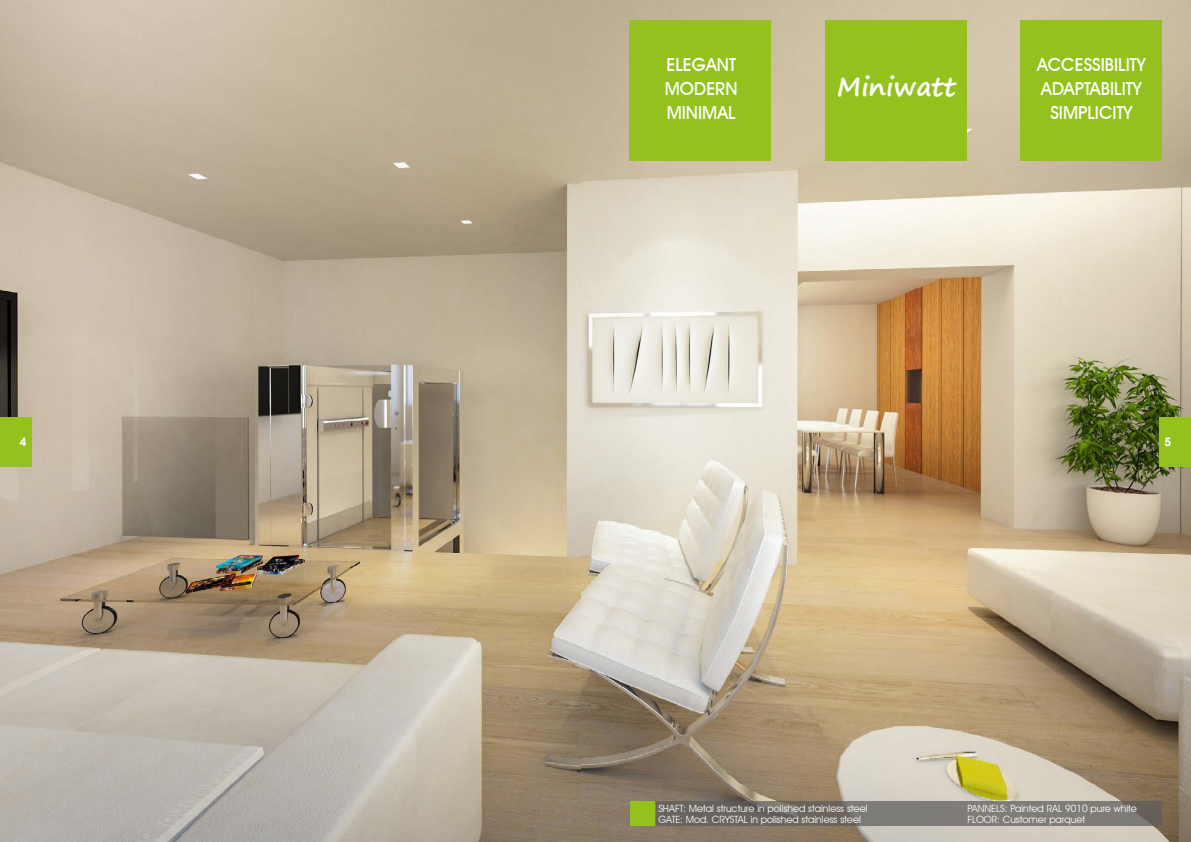
<style>
.page{position:relative;width:1191px;height:842px;background:#fff}
.page>*{position:absolute;margin:0;border:0;box-sizing:border-box;transform-origin:0 0}
.t1{font:700 26px "Segoe Print";color:#fff}
.t2{font:500 18px/24px "Avant Garde IT Cby BT";color:#fff;text-align:justify}
.t3{font:700 12px "Arial";color:#fff}
.t4{font:10px/11px "Avant Garde IT Cby BT";color:#fff}
</style>
<div class="page">
<img style="left:0;top:0;width:581px;height:842px">
<img style="left:581px;top:0;width:610px;height:842px">
<div style="left:825px;top:21px;width:142px;height:140px;background:#95c11f"></div>
<div style="left:1020px;top:21px;width:142px;height:140px;background:#95c11f"></div>
<div style="left:629px;top:21px;width:142px;height:140px;background:#95c11f"></div>
<div style="left:630px;top:802px;width:25px;height:24px;background:#95c11f"></div>
<svg style="left:656px;top:802px;width:506px;height:24px;background:#75716c"></svg>
<div style="left:1160px;top:417px;width:31px;height:49px;background:#95c11f"></div>
<div style="left:0;top:417px;width:31px;height:49px;background:#95c11f"></div>
<h2 class="t2" style="left:665px;top:52px;width:74px">ELEGANT MODERN MINIMAL</h2>
<h2 class="t2" style="left:1037px;top:52px;width:110px;text-align:center">ACCESSIBILITY<br>ADAPTABILITY<br>SIMPLICITY</h2>
<h1 class="t1" style="left:837px;top:63px;width:121px">Miniwatt</h1>
<p class="t3" style="left:20px;top:434px;width:8px">4</p>
<p class="t3" style="left:1164px;top:434px;width:8px">5</p>
<p class="t4" style="left:658px;top:803px;width:211px">SHAFT: Metal structure in polished stainless steel<br>GATE: Mod. CRYSTAL in polished stainless steel</p>
<p class="t4" style="left:967px;top:803px;width:171px">PANNELS: Painted RAL 9010 pure white<br>FLOOR: Customer parquet</p>
</div>
